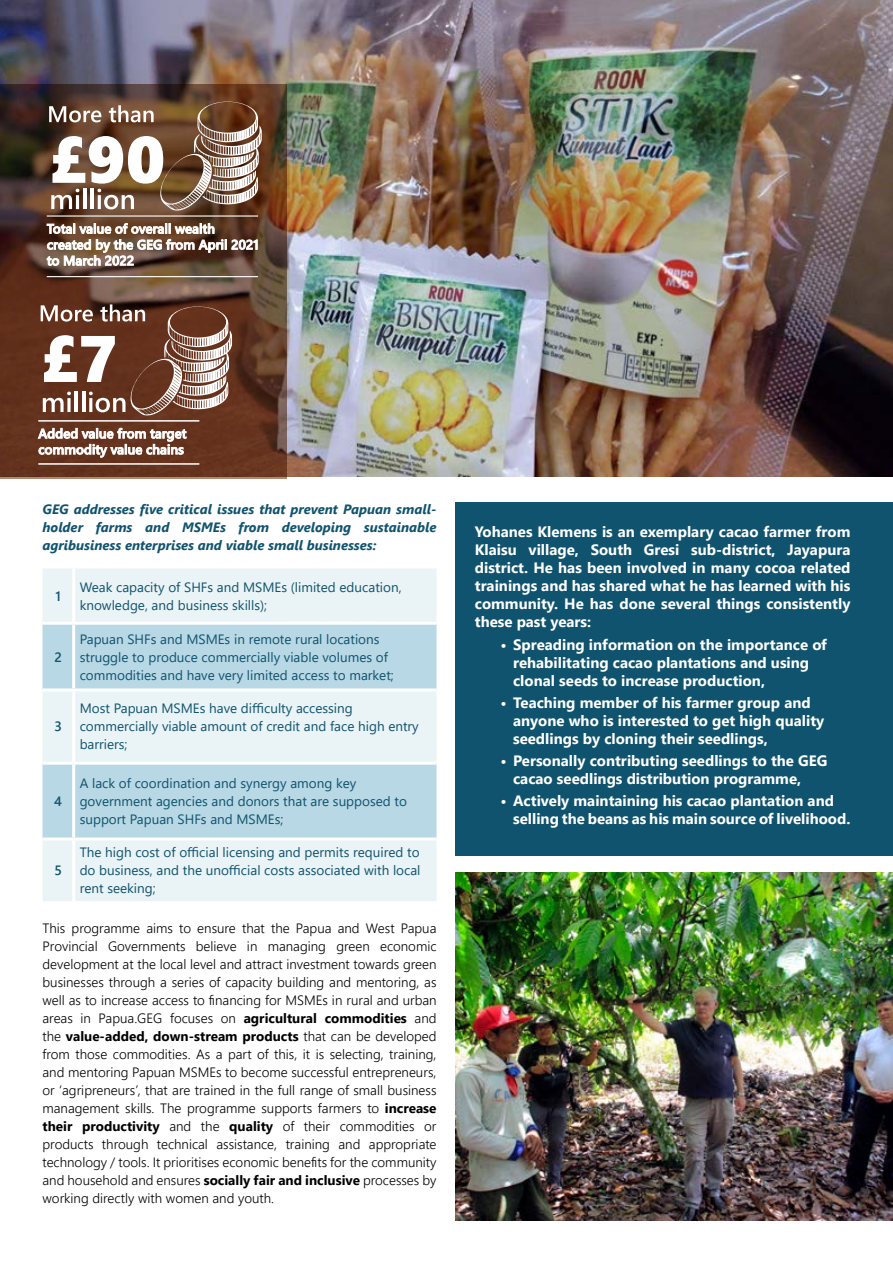
<style>
.page{position:relative;width:893px;height:1263px;background:#fff}
.page>*{position:absolute;margin:0;border:0;box-sizing:border-box;transform-origin:0 0}
.t1{font:700 15px/18px "Segoe UI";color:#fff}
.t2{font:300 13.5px/18px "Segoe UI";color:#000;text-align:justify}
.t3{font:13.5px/18px "Segoe UI";color:#10536e}
.t4{font:italic 700 13.5px/18px "Segoe UI";color:#10536e;text-align:justify}
.t5{font:600 13.5px "Segoe UI";color:#10536e}
.s1{font-weight:700}
</style>
<div class="page">
<img style="left:0;top:0;width:893px;height:477px">
<svg style="left:0;top:84px;width:287px;height:394px;background:#5b3827"></svg>
<div style="left:455px;top:503px;width:438px;height:353px;background:#10536e"></div>
<svg style="left:49px;top:101px;width:213px;height:110px"></svg>
<svg style="left:46px;top:223px;width:212px;height:45px"></svg>
<hr style="left:47px;top:215px;width:211px;height:2px;background:#fff">
<hr style="left:47px;top:276px;width:211px;height:1px;background:#fff">
<svg style="left:41px;top:304px;width:191px;height:112px"></svg>
<svg style="left:37px;top:427px;width:150px;height:31px"></svg>
<hr style="left:38px;top:420px;width:161px;height:2px;background:#fff">
<hr style="left:38px;top:463px;width:161px;height:2px;background:#fff">
<img style="left:455px;top:873px;width:438px;height:347px">
<div style="left:43px;top:568px;width:394px;height:333px;background:#eaf3f5"></div>
<svg style="left:43px;top:625px;width:394px;height:212px;background:#c8e1e9"></svg>
<hr style="left:72px;top:568px;width:3px;height:54px;background:#fff">
<hr style="left:72px;top:691px;width:3px;height:71px;background:#fff">
<hr style="left:72px;top:840px;width:3px;height:61px;background:#fff">
<hr style="left:72px;top:625px;width:3px;height:63px;background:#fff">
<hr style="left:72px;top:765px;width:3px;height:72px;background:#fff">
<hr style="left:43px;top:622px;width:31px;height:3px;background:#fff">
<hr style="left:74px;top:622px;width:363px;height:3px;background:#fff">
<hr style="left:43px;top:688px;width:31px;height:3px;background:#fff">
<hr style="left:74px;top:688px;width:363px;height:3px;background:#fff">
<hr style="left:43px;top:762px;width:31px;height:3px;background:#fff">
<hr style="left:74px;top:762px;width:363px;height:3px;background:#fff">
<hr style="left:43px;top:837px;width:31px;height:3px;background:#fff">
<hr style="left:74px;top:837px;width:363px;height:3px;background:#fff">
<p class="t4" style="left:43px;top:498px;width:395px">GEG addresses five critical issues that prevent Papuan small&shy;holder farms and MSMEs from developing sustainable agribusiness enterprises and viable small businesses:</p>
<p class="t5" style="left:55px;top:583px;width:7px">1</p>
<p class="t3" style="left:80px;top:577px;width:323px">Weak capacity of SHFs and MSMEs (limited education, knowledge, and business skills);</p>
<p class="t5" style="left:54px;top:644px;width:9px">2</p>
<p class="t3" style="left:80px;top:628px;width:316px">Papuan SHFs and MSMEs in remote rural locations struggle to produce commercially viable volumes of commodities and have very limited access to market;</p>
<p class="t5" style="left:54px;top:714px;width:9px">3</p>
<p class="t5" style="left:54px;top:788px;width:9px">4</p>
<p class="t5" style="left:54px;top:857px;width:9px">5</p>
<p class="t3" style="left:80px;top:698px;width:341px">Most Papuan MSMEs have difficulty accessing commercially viable amount of credit and face high entry barriers;</p>
<p class="t3" style="left:80px;top:773px;width:329px">A lack of coordination and synergy among key government agencies and donors that are supposed to support Papuan SHFs and MSMEs;</p>
<p class="t3" style="left:80px;top:842px;width:342px;text-align:justify">The high cost of official licensing and permits required to do business, and the unofficial costs associated with local rent seeking;</p>
<p class="t2" style="left:43px;top:917px;width:395px">This programme aims to ensure that the Papua and West Papua Provincial Governments believe in managing green economic development at the local level and attract investment towards green businesses through a series of capacity building and mentoring, as well as to increase access to financing for MSMEs in rural and urban areas in Papua.GEG focuses on <span class="s1">agricultural commodities</span> and the <span class="s1">value-added, down-stream products</span> that can be developed from those commodities. As a part of this, it is selecting, training, and mentoring Papuan MSMEs to become successful entrepreneurs, or ‘agripreneurs’, that are trained in the full range of small business management skills. The programme supports farmers to <span class="s1">increase their productivity</span> and the <span class="s1">quality</span> of their commodities or products through technical assistance, training and appropriate technology / tools. It prioritises economic benefits for the community and household and ensures <span class="s1">socially fair and inclusive</span> processes by working directly with women and youth.</p>
<p class="t1" style="left:475px;top:522px;width:377px;text-align:justify">Yohanes Klemens is an exemplary cacao farmer from Klaisu village, South Gresi sub-district, Jayapura district. He has been involved in many cocoa related trainings and has shared what he has learned with his community. He has done several things consistently these past years:</p>
<p class="t1" style="left:513px;top:634px;width:315px;text-indent:-13px">• Spreading information on the importance of rehabilitating cacao plantations and using clonal seeds to increase production,</p>
<p class="t1" style="left:513px;top:692px;width:313px;text-indent:-13px">• Teaching member of his farmer group and anyone who is interested to get high quality seedlings by cloning their seedlings,</p>
<p class="t1" style="left:513px;top:751px;width:316px;text-indent:-13px">• Personally contributing seedlings to the GEG cacao seedlings distribution programme,</p>
<p class="t1" style="left:513px;top:791px;width:339px;text-indent:-13px">• Actively maintaining his cacao plantation and selling the beans as his main source of livelihood.</p>
</div>
